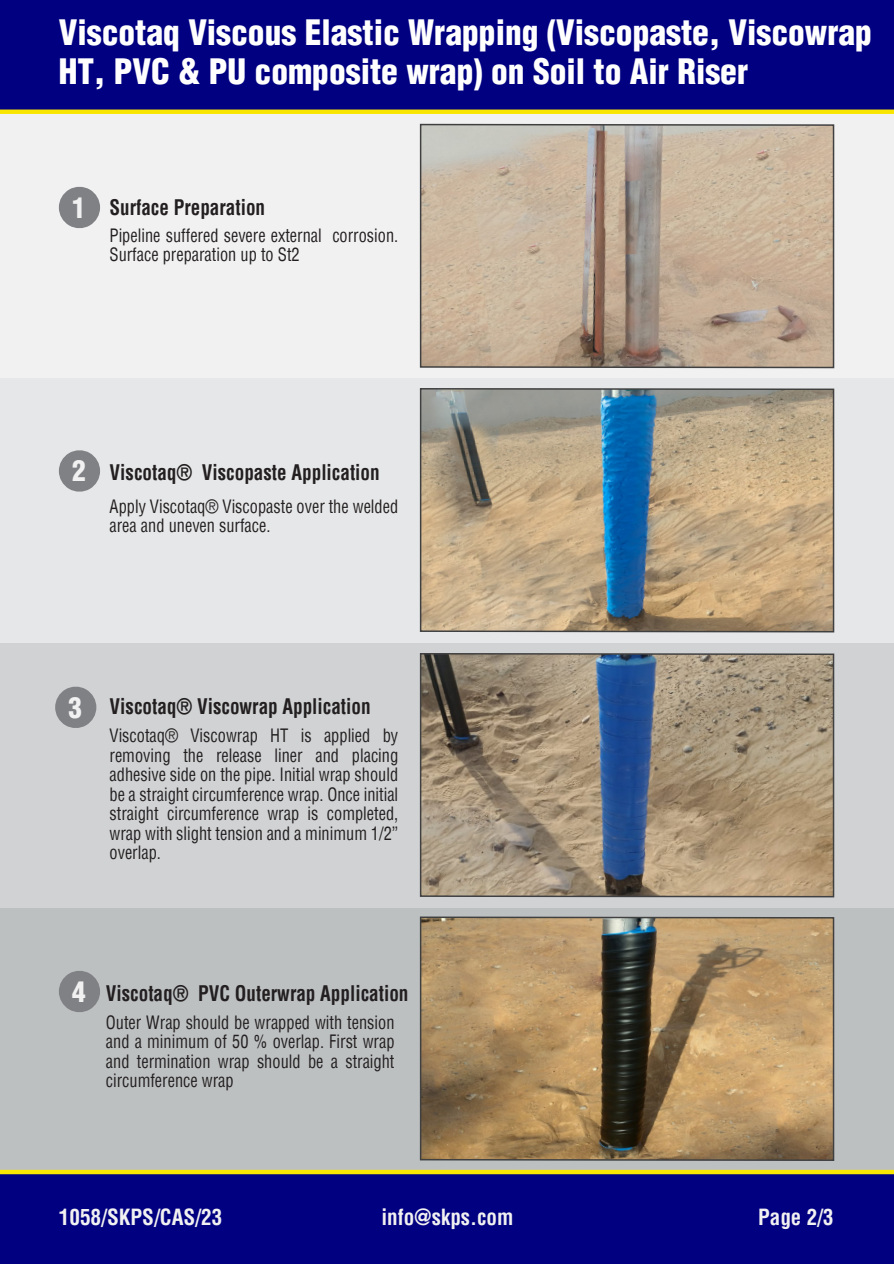
<style>
.page{position:relative;width:894px;height:1264px;background:#fff}
.page>*{position:absolute;margin:0;border:0;box-sizing:border-box;transform-origin:0 0}
.t1{font:900 condensed 34.2px/39px "Helvetica";color:#fff}
.t2{font:900 condensed 28.05px "Helvetica";color:#f1f1f2}
.t3{font:700 condensed 21.75px "Helvetica";color:#f1f1f2;scale:.96 1}
.t4{font:700 condensed 21.75px "Helvetica";color:#f1f1f2}
.t5{font:700 condensed 21px "Helvetica";color:#231f20;scale:.91 1}
.t6{font:condensed 18px/19.5px "Helvetica";color:#231f20;scale:.91 1}
.s1{font-weight:900;font-size:28.05px;color:#f1f1f2}
</style>
<div class="page">
<div style="left:0;top:0;width:893px;height:1264px;background:#010081"></div>
<div style="left:0;top:112px;width:893px;height:266px;background:#f1f1f2"></div>
<div style="left:0;top:378px;width:893px;height:265px;background:#e6e7e8"></div>
<div style="left:0;top:643px;width:893px;height:264px;background:#d0d2d3"></div>
<div style="left:0;top:907px;width:893px;height:265px;background:#bdc0c1"></div>
<svg style="left:419px;top:123px;width:415px;height:246px"></svg>
<svg style="left:419px;top:388px;width:415px;height:245px"></svg>
<svg style="left:419px;top:653px;width:415px;height:245px"></svg>
<svg style="left:419px;top:916px;width:415px;height:245px"></svg>
<svg style="left:59px;top:186px;width:41px;height:42px"></svg>
<svg style="left:0;top:1169px;width:893px;height:6px"></svg>
<svg style="left:0;top:109px;width:893px;height:5px"></svg>
<svg style="left:59px;top:450px;width:41px;height:42px"></svg>
<svg style="left:59px;top:971px;width:41px;height:41px"></svg>
<svg style="left:55px;top:686px;width:41px;height:42px"></svg>
<h1 class="t1" style="left:59px;top:13px;width:814px">Viscotaq Viscous Elastic Wrapping (Viscopaste, Viscowrap<br>HT, PVC &amp; PU composite wrap) on Soil to Air Riser</h1>
<h2 class="t2" style="left:72px;top:189px;width:15px">1</h2>
<p class="t5" style="left:109px;top:193px;width:172px">Surface Preparation</p>
<p class="t6" style="left:109px;top:225px;width:319px">Pipeline suffered severe external corrosion.<br>Surface preparation up to St2</p>
<p class="t5" style="left:72px;top:458px;width:339px"><span class="s1">2</span> Viscotaq® Viscopaste Application</p>
<p class="t6" style="left:109px;top:496px;width:319px">Apply Viscotaq® Viscopaste over the welded area and uneven surface.</p>
<h2 class="t2" style="left:69px;top:690px;width:15px">3</h2>
<p class="t5" style="left:109px;top:692px;width:288px">Viscotaq® Viscowrap Application</p>
<p class="t6" style="left:109px;top:725px;width:319px;text-align:justify">Viscotaq® Viscowrap HT is applied by removing the release liner and placing adhesive side on the pipe. Initial wrap should be a straight circumference wrap. Once initial straight circumference wrap is completed, wrap with slight tension and a minimum 1/2” overlap.</p>
<h2 class="t2" style="left:72px;top:974px;width:15px">4</h2>
<p class="t5" style="left:106px;top:980px;width:334px">Viscotaq® PVC Outerwrap Application</p>
<p class="t6" style="left:106px;top:1012px;width:319px;text-align:justify">Outer Wrap should be wrapped with tension and a minimum of 50 % overlap. First wrap and termination wrap should be a straight circumference wrap</p>
<p class="t4" style="left:59px;top:1203px;width:165px">1058/SKPS/CAS/23</p>
<p class="t3" style="left:381px;top:1203px;width:139px">info@skps.com</p>
<p class="t3" style="left:758px;top:1203px;width:80px">Page 2/3</p>
</div>
